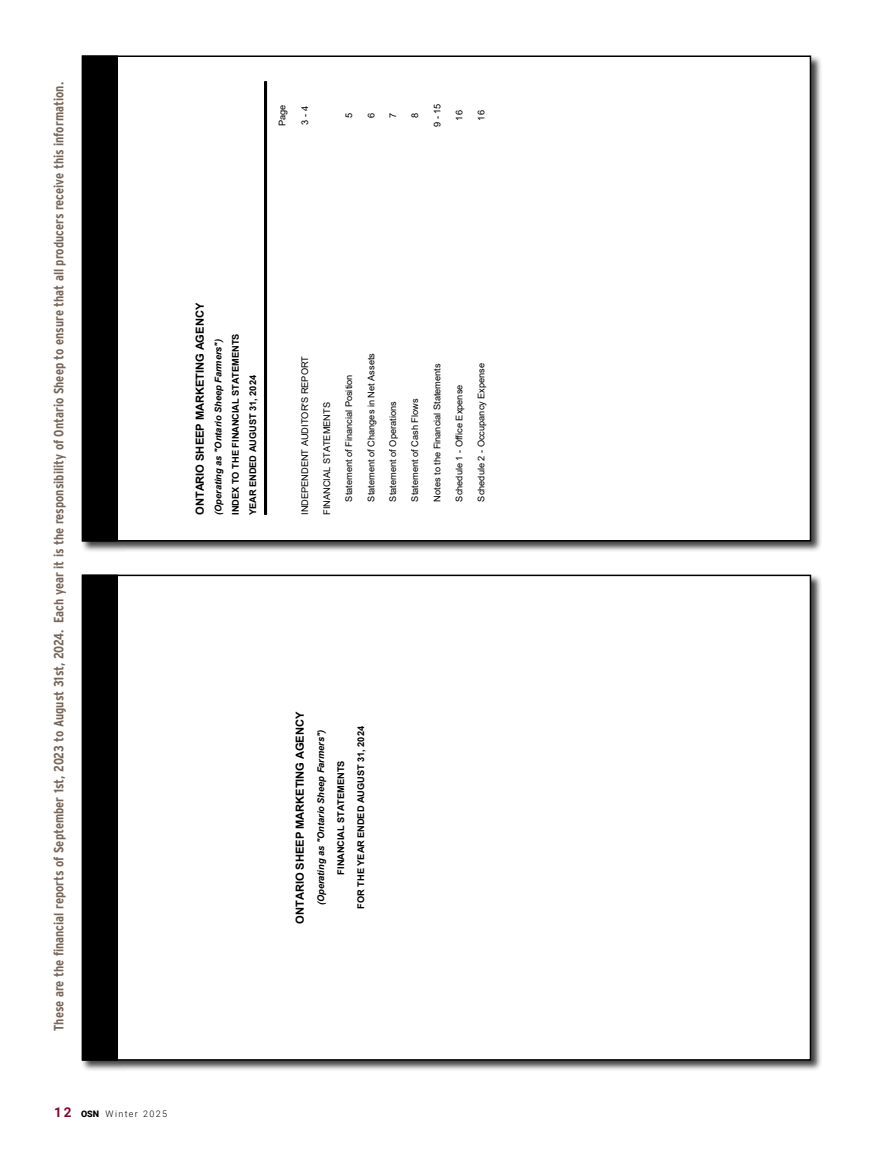
<style>
.page{position:relative;width:878px;height:1161px;background:#fff}
.page>*{position:absolute;margin:0;border:0;box-sizing:border-box;transform-origin:0 0}
.t1{font:700 13.5px "Interstate Condensed";color:#786658}
.t2{font:700 11.1px "Arial";color:#000}
.t3{font:9.15px "Arial";color:#000}
.t4{font:700 9.15px/20px "Arial";color:#000;text-align:center}
.t5{font:italic 700 9.15px "Arial";color:#000}
.t6{font:300 9px "Roboto";letter-spacing:.15em;color:#000}
.s1{font-weight:700;font-size:13.5px;color:#8d0134}
.s2{font-weight:900}
</style>
<div class="page">
<div style="left:81px;top:574px;width:741px;height:498px;background:#000;opacity:.75"></div>
<div style="left:82px;top:575px;width:728px;height:485px;background:#fff"></div>
<div style="left:82px;top:575px;width:35px;height:485px;background:#000"></div>
<div style="left:82px;top:575px;width:36px;height:486px;border:2px solid #000"></div>
<div style="left:81px;top:55px;width:741px;height:498px;background:#000;opacity:.75"></div>
<div style="left:82px;top:56px;width:728px;height:485px;background:#fff"></div>
<hr style="left:264px;top:82px;width:1px;height:432px;background:#000">
<hr style="left:265px;top:82px;width:1px;height:432px;background:#000">
<hr style="left:266px;top:82px;width:1px;height:432px;background:#000">
<div style="left:82px;top:56px;width:35px;height:485px;background:#000"></div>
<div style="left:82px;top:56px;width:36px;height:486px;border:2px solid #000"></div>
<h1 class="t1" style="left:51px;top:1031px;width:950px;rotate:-90deg">These are the financial reports of September 1st, 2023 to August 31st, 2024. Each year it is the responsibility of Ontario Sheep to ensure that all producers receive this information.</h1>
<p class="t3" style="left:276px;top:126px;width:23px;rotate:-90deg">Page</p>
<p class="t3" style="left:298px;top:125px;width:20px;rotate:-90deg">3 - 4</p>
<p class="t3" style="left:343px;top:118px;width:7px;rotate:-90deg">5</p>
<p class="t3" style="left:365px;top:118px;width:7px;rotate:-90deg">6</p>
<p class="t3" style="left:387px;top:118px;width:7px;rotate:-90deg">7</p>
<p class="t3" style="left:409px;top:118px;width:7px;rotate:-90deg">8</p>
<p class="t3" style="left:431px;top:127px;width:25px;rotate:-90deg">9 - 15</p>
<p class="t3" style="left:453px;top:121px;width:12px;rotate:-90deg">16</p>
<p class="t3" style="left:475px;top:121px;width:12px;rotate:-90deg">16</p>
<p class="t2" style="left:192px;top:515px;width:213px;rotate:-90deg">ONTARIO SHEEP MARKETING AGENCY</p>
<p class="t5" style="left:212px;top:515px;width:178px;rotate:-90deg">(Operating as "Ontario Sheep Farmers")</p>
<p class="t4" style="left:227px;top:515px;width:183px;line-height:17.2px;text-align:left;rotate:-90deg">INDEX TO THE FINANCIAL STATEMENTS<br>YEAR ENDED AUGUST 31, 2024</p>
<p class="t3" style="left:298px;top:515px;width:160px;rotate:-90deg">INDEPENDENT AUDITOR'S REPORT</p>
<p class="t3" style="left:320px;top:515px;width:114px;rotate:-90deg">FINANCIAL STATEMENTS</p>
<p class="t3" style="left:343px;top:502px;width:128px;rotate:-90deg">Statement of Financial Position</p>
<p class="t3" style="left:365px;top:502px;width:150px;rotate:-90deg">Statement of Changes in Net Assets</p>
<p class="t3" style="left:387px;top:502px;width:101px;rotate:-90deg">Statement of Operations</p>
<p class="t3" style="left:409px;top:502px;width:104px;rotate:-90deg">Statement of Cash Flows</p>
<p class="t3" style="left:431px;top:502px;width:140px;rotate:-90deg">Notes to the Financial Statements</p>
<p class="t3" style="left:453px;top:502px;width:118px;rotate:-90deg">Schedule 1 - Office Expense</p>
<p class="t3" style="left:475px;top:502px;width:140px;rotate:-90deg">Schedule 2 - Occupancy Expense</p>
<p class="t2" style="left:292px;top:924px;width:213px;rotate:-90deg">ONTARIO SHEEP MARKETING AGENCY</p>
<p class="t5" style="left:315px;top:905px;width:178px;rotate:-90deg">(Operating as "Ontario Sheep Farmers")</p>
<p class="t4" style="left:331px;top:909px;width:184px;rotate:-90deg">FINANCIAL STATEMENTS<br>FOR THE YEAR ENDED AUGUST 31, 2024</p>
<p class="t6" style="left:54px;top:1107px;width:115px"><span class="s1">12</span> <span class="s2">OSN</span> Winter 2025</p>
</div>
